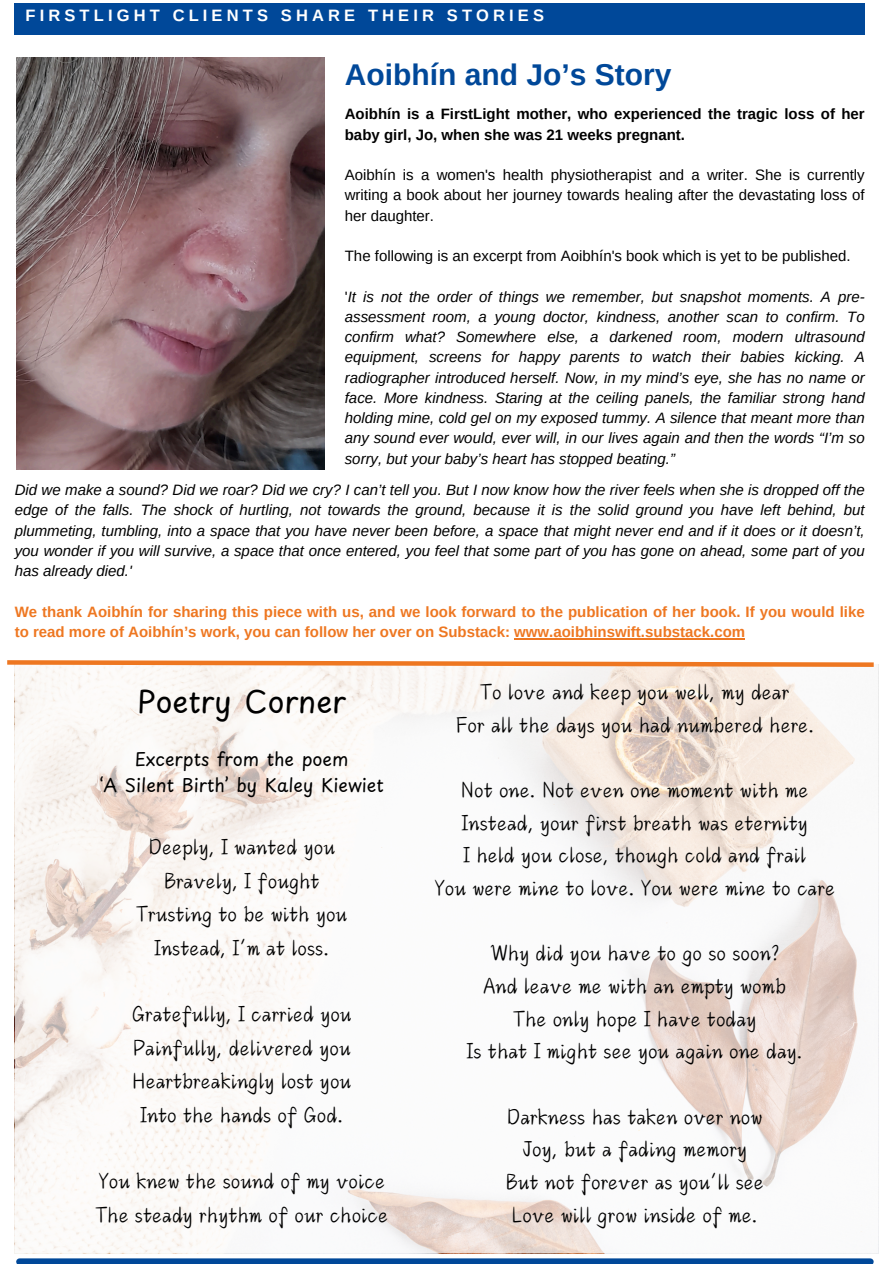
<style>
.page{position:relative;width:894px;height:1264px;background:#fff}
.page>*{position:absolute;margin:0;border:0;box-sizing:border-box;transform-origin:0 0}
.t1{font:700 30px "Arimo";color:#004899}
.t2{font:30px "Playpen Sans";color:#000}
.t3{font:24px/32.7px "Canva Tickler";color:#000;text-align:center}
.t4{font:18px/25.2px "Playpen Sans";color:#000;text-align:center}
.t5{font:700 16.5px "Arimo";letter-spacing:.25em;color:#fff}
.t6{font:italic 15px/20.2px "Arimo";color:#000;text-align:justify}
.t7{font:15px/20.2px "Arimo";color:#000;text-align:justify}
.t8{font:700 15px/20.2px "Arimo";color:#ee7721}
.t9{font:700 15px/20.2px "Arimo";color:#000}
.s1{font-style:normal}
</style>
<div class="page">
<div style="left:20px;top:1258px;width:850px;height:5px;background:#004899"></div>
<div style="left:15px;top:3px;width:849px;height:31px;background:#004899"></div>
<img style="left:16px;top:58px;width:308px;height:412px">
<svg style="left:15px;top:669px;width:847px;height:584px"></svg>
<hr style="left:514px;top:638px;width:231px;height:1px;background:#ee7721">
<svg style="left:7px;top:660px;width:867px;height:9px"></svg>
<h1 class="t5" style="left:25px;top:6px;width:520px">FIRSTLIGHT CLIENTS SHARE THEIR STORIES</h1>
<p class="t1" style="left:345px;top:58px;width:328px">Aoibhín and Jo’s Story</p>
<h6 class="t9" style="left:345px;top:104px;width:521px">Aoibhín is a FirstLight mother, who experienced the tragic loss of her baby girl, Jo, when she was 21 weeks pregnant.</h6>
<p class="t7" style="left:345px;top:165px;width:521px">Aoibhín is a women's health physiotherapist and a writer. She is currently writing a book about her journey towards healing after the devastating loss of her daughter.</p>
<p class="t7" style="left:345px;top:246px;width:507px">The following is an excerpt from Aoibhín's book which is yet to be published.</p>
<p class="t6" style="left:345px;top:286px;width:521px"><span class="s1">'</span>It is not the order of things we remember, but snapshot moments. A pre&shy;assessment room, a young doctor, kindness, another scan to confirm. To confirm what? Somewhere else, a darkened room, modern ultrasound equipment, screens for happy parents to watch their babies kicking. A radiographer introduced herself. Now, in my mind’s eye, she has no name or face. More kindness. Staring at the ceiling panels, the familiar strong hand holding mine, cold gel on my exposed tummy. A silence that meant more than any sound ever would, ever will, in our lives again and then the words “I’m so sorry, but your baby’s heart has stopped beating.”</p>
<h6 class="t6" style="left:15px;top:480px;width:851px">Did we make a sound? Did we roar? Did we cry? I can’t tell you. But I now know how the river feels when she is dropped off the edge of the falls. The shock of hurtling, not towards the ground, because it is the solid ground you have left behind, but plummeting, tumbling, into a space that you have never been before, a space that might never end and if it does or it doesn’t, you wonder if you will survive, a space that once entered, you feel that some part of you has gone on ahead, some part of you has already died.'</h6>
<p class="t8" style="left:15px;top:601px;width:851px">We thank Aoibhín for sharing this piece with us, and we look forward to the publication of her book. If you would like to read more of Aoibhín’s work, you can follow her over on Substack: www.aoibhinswift.substack.com</p>
<h3 class="t2" style="left:137px;top:678px;width:210px">Poetry Corner</h3>
<h3 class="t4" style="left:100px;top:746px;width:286px">Excerpts from the poem<br>‘A Silent Birth’ by Kaley Kiewiet</h3>
<h3 class="t3" style="left:136px;top:830px;width:212px;line-height:33.5px">Deeply, I wanted you<br>Bravely, I fought<br>Trusting to be with you<br>Instead, I’m at loss.</h3>
<h3 class="t3" style="left:132px;top:997px;width:221px;line-height:33.5px">Gratefully, I carried you<br>Painfully, delivered you<br>Heartbreakingly lost you<br>Into the hands of God.</h3>
<h2 class="t3" style="left:95px;top:1164px;width:294px;line-height:33.5px;text-align:left">You knew the sound of my voice<br>The steady rhythm of our choice</h2>
<h5 class="t3" style="left:455px;top:675px;width:360px">To love and keep you well, my dear<br>For all the days you had numbered here.</h5>
<h3 class="t3" style="left:434px;top:773px;width:402px">Not one. Not even one moment with me Instead, your first breath was eternity<br>I held you close, though cold and frail<br>You were mine to love. You were mine to care</h3>
<h3 class="t3" style="left:466px;top:936px;width:338px">Why did you have to go so soon?<br>And leave me with an empty womb<br>The only hope I have today<br>Is that I might see you again one day.</h3>
<h3 class="t3" style="left:505px;top:1099px;width:260px">Darkness has taken over now<br>Joy, but a fading memory<br>But not forever as you’ll see<br>Love will grow inside of me.</h3>
</div>
